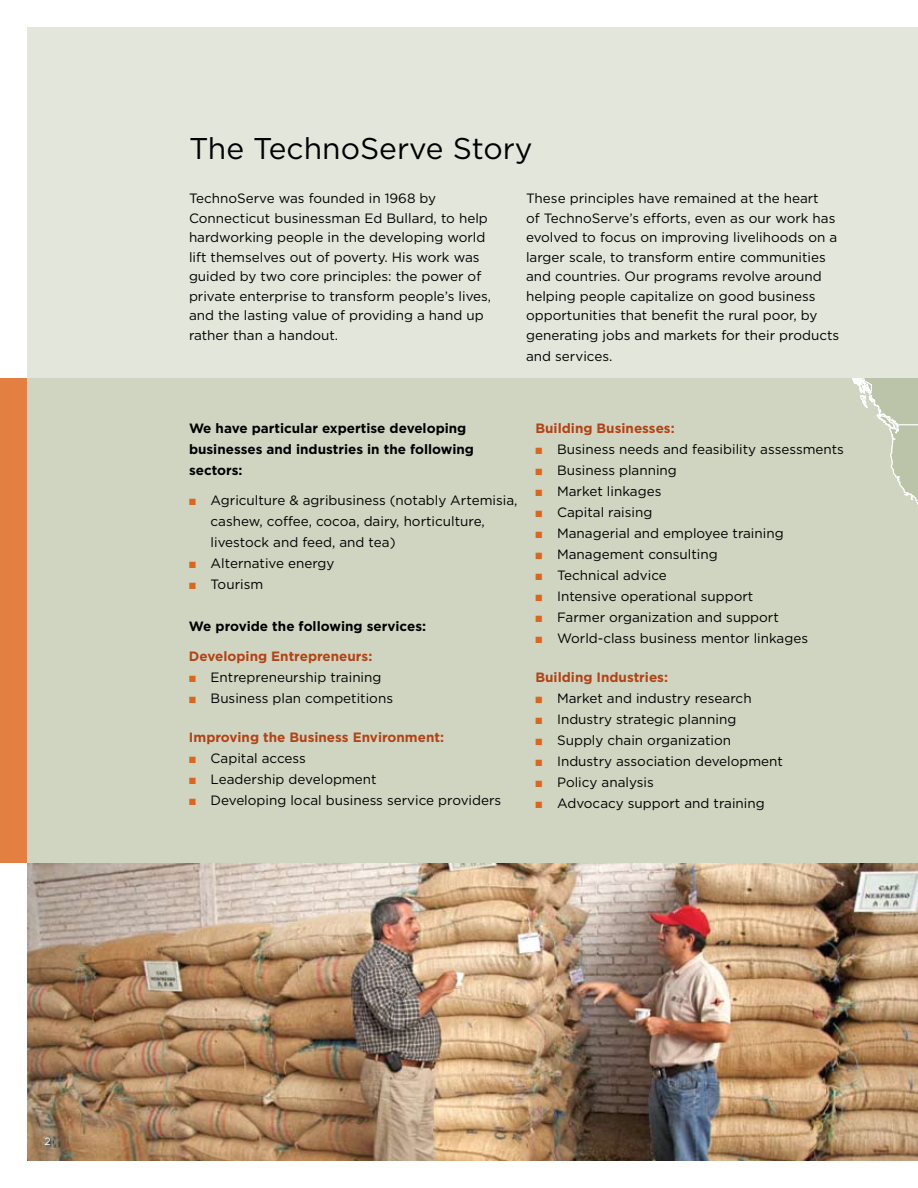
<style>
.page{position:relative;width:918px;height:1188px;background:#fff}
.page>*{position:absolute;margin:0;border:0;box-sizing:border-box;transform-origin:0 0}
.t1{font:30px "Gotham";color:#000}
.t2{font:13.5px/19.5px "Gotham";color:#000}
.t3{font:700 13.5px/21px "Gotham";color:#000}
.t4{font:700 13.5px "Gotham";color:#b34215}
.t5{font:10.5px "Gotham";color:#fff}
.s1{color:#dc661e}
</style>
<div class="page">
<div style="left:27px;top:27px;width:891px;height:1134px;background:#e3e6db"></div>
<img style="left:27px;top:863px;width:891px;height:298px">
<div style="left:27px;top:378px;width:891px;height:485px;background:#cfd5c1"></div>
<div style="left:0;top:378px;width:27px;height:485px;background:#e38041"></div>
<svg style="left:852px;top:378px;width:66px;height:127px"></svg>
<p class="t5" style="left:44px;top:1135px;width:8px">2</p>
<h1 class="t1" style="left:189px;top:131px;width:345px">The TechnoServe Story</h1>
<p class="t2" style="left:189px;top:189px;width:304px">TechnoServe was founded in 1968 by Connecticut businessman Ed Bullard, to help hardworking people in the developing world lift themselves out of poverty. His work was guided by two core principles: the power of private enterprise to transform people’s lives, and the lasting value of providing a hand up rather than a handout.</p>
<p class="t2" style="left:526px;top:189px;width:315px">These principles have remained at the heart<br>of TechnoServe’s efforts, even as our work has evolved to focus on improving livelihoods on a larger scale, to transform entire communities and countries. Our programs revolve around helping people capitalize on good business opportunities that benefit the rural poor, by generating jobs and markets for their products</p>
<p class="t2" style="left:526px;top:346px;width:88px">and services.</p>
<p class="t3" style="left:189px;top:417px;width:287px">We have particular expertise developing businesses and industries in the following sectors:</p>
<p class="t2" style="left:211px;top:489px;width:308px;line-height:21px;text-indent:-22px"><span class="s1">■</span> Agriculture &amp; agribusiness (notably Artemisia, cashew, coffee, cocoa, dairy, horticulture, livestock and feed, and tea)</p>
<p class="t2" style="left:189px;top:553px;width:147px"><span class="s1">■</span> Alternative energy</p>
<p class="t2" style="left:189px;top:574px;width:76px"><span class="s1">■</span> Tourism</p>
<p class="t3" style="left:189px;top:615px;width:239px">We provide the following services:</p>
<p class="t4" style="left:189px;top:648px;width:185px">Developing Entrepreneurs:</p>
<p class="t2" style="left:189px;top:667px;width:194px"><span class="s1">■</span> Entrepreneurship training</p>
<p class="t2" style="left:189px;top:688px;width:206px"><span class="s1">■</span> Business plan competitions</p>
<p class="t4" style="left:189px;top:729px;width:257px">Improving the Business Environment:</p>
<p class="t2" style="left:189px;top:748px;width:118px"><span class="s1">■</span> Capital access</p>
<p class="t2" style="left:189px;top:769px;width:189px"><span class="s1">■</span> Leadership development</p>
<p class="t2" style="left:189px;top:790px;width:314px"><span class="s1">■</span> Developing local business service providers</p>
<p class="t4" style="left:536px;top:420px;width:141px">Building Businesses:</p>
<p class="t2" style="left:536px;top:439px;width:310px"><span class="s1">■</span> Business needs and feasibility assessments</p>
<p class="t2" style="left:536px;top:460px;width:143px"><span class="s1">■</span> Business planning</p>
<p class="t2" style="left:536px;top:481px;width:127px"><span class="s1">■</span> Market linkages</p>
<p class="t2" style="left:536px;top:502px;width:118px"><span class="s1">■</span> Capital raising</p>
<p class="t2" style="left:536px;top:523px;width:250px"><span class="s1">■</span> Managerial and employee training</p>
<p class="t2" style="left:536px;top:544px;width:184px"><span class="s1">■</span> Management consulting</p>
<p class="t2" style="left:536px;top:565px;width:133px"><span class="s1">■</span> Technical advice</p>
<p class="t2" style="left:536px;top:586px;width:219px"><span class="s1">■</span> Intensive operational support</p>
<p class="t2" style="left:536px;top:607px;width:245px"><span class="s1">■</span> Farmer organization and support</p>
<p class="t2" style="left:536px;top:628px;width:274px"><span class="s1">■</span> World-class business mentor linkages</p>
<p class="t4" style="left:536px;top:669px;width:134px">Building Industries:</p>
<p class="t2" style="left:536px;top:688px;width:218px"><span class="s1">■</span> Market and industry research</p>
<p class="t2" style="left:536px;top:709px;width:202px"><span class="s1">■</span> Industry strategic planning</p>
<p class="t2" style="left:536px;top:730px;width:197px"><span class="s1">■</span> Supply chain organization</p>
<p class="t2" style="left:536px;top:751px;width:249px"><span class="s1">■</span> Industry association development</p>
<p class="t2" style="left:536px;top:772px;width:120px"><span class="s1">■</span> Policy analysis</p>
<p class="t2" style="left:536px;top:793px;width:231px"><span class="s1">■</span> Advocacy support and training</p>
</div>
